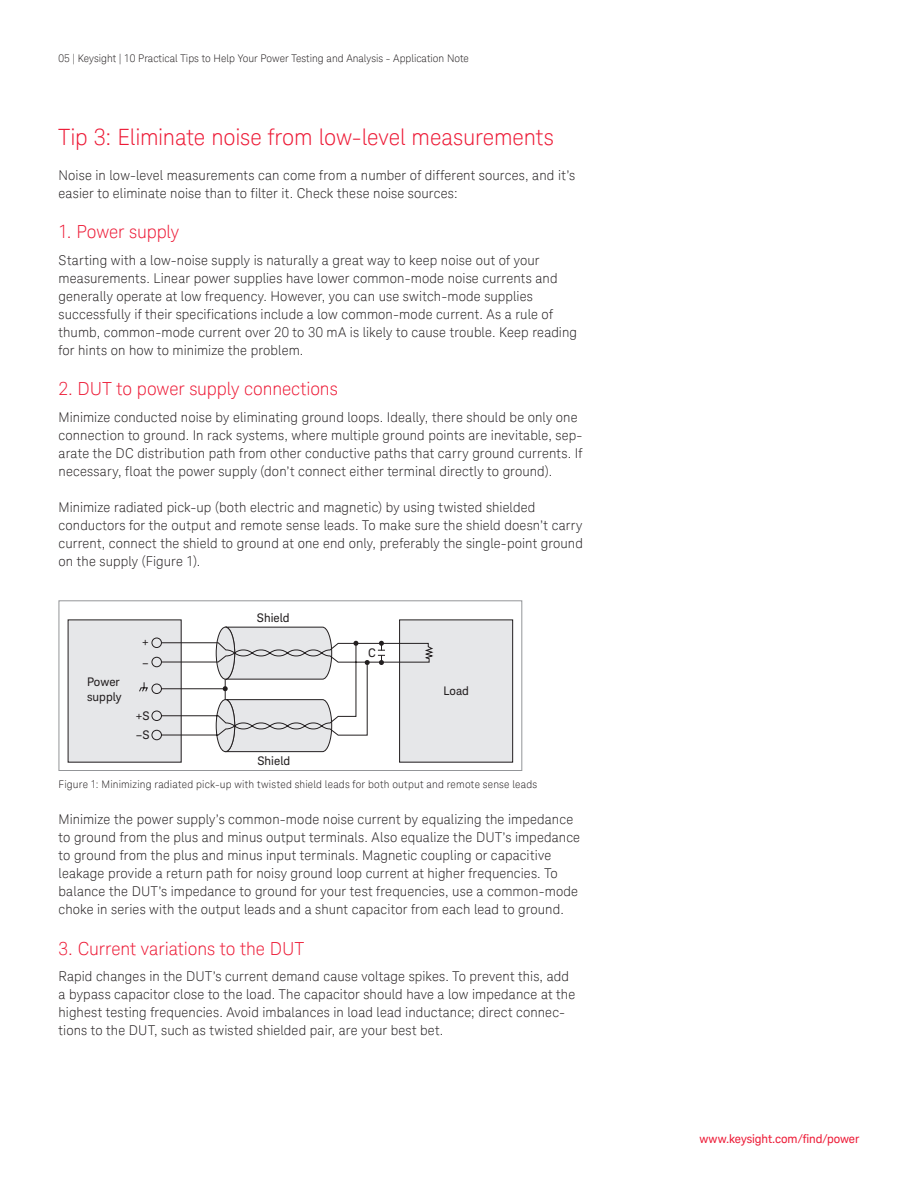
<style>
.page{position:relative;width:918px;height:1188px;background:#fff}
.page>*{position:absolute;margin:0;border:0;box-sizing:border-box;transform-origin:0 0}
.t1{font:300 22.5px "Keysight Sans";letter-spacing:-.01em;color:#ed1a36}
.t2{font:300 18px "Keysight Sans";letter-spacing:-.005em;color:#ed1a36}
.t3{font:300 13.5px/18px "Keysight Sans";letter-spacing:.01em;color:#231f20}
.t4{font:12px/20.5px "Keysight Sans";color:#231f20}
.t5{font:12px "Keysight Sans";letter-spacing:-.01em;color:#ed1a36}
.t6{font:300 10.5px "Keysight Sans";letter-spacing:.01em;color:#231f20}
</style>
<div class="page">
<div style="left:400px;top:620px;width:113px;height:142px;background:#e6e7e9"></div>
<div style="left:399px;top:620px;width:114px;height:143px;border:1px solid #231f20"></div>
<div style="left:68px;top:620px;width:113px;height:142px;background:#e6e7e9"></div>
<svg style="left:139px;top:626px;width:295px;height:126px"></svg>
<div style="left:59px;top:600px;width:463px;height:171px;border:1px solid #939598"></div>
<p class="t6" style="left:59px;top:52px;width:412px">05 | Keysight | 10 Practical Tips to Help Your Power Testing and Analysis - Application Note</p>
<h1 class="t1" style="left:59px;top:124px;width:497px">Tip 3: Eliminate noise from low-level measurements</h1>
<p class="t3" style="left:59px;top:166px;width:518px">Noise in low-level measurements can come from a number of different sources, and it’s easier to eliminate noise than to filter it. Check these noise sources:</p>
<h2 class="t2" style="left:59px;top:221px;width:122px">1. Power supply</h2>
<p class="t3" style="left:59px;top:251px;width:520px">Starting with a low-noise supply is naturally a great way to keep noise out of your measurements. Linear power supplies have lower common-mode noise currents and generally operate at low frequency. However, you can use switch-mode supplies successfully if their specifications include a low common-mode current. As a rule of thumb, common-mode current over 20 to 30 mA is likely to cause trouble. Keep reading for hints on how to minimize the problem.</p>
<h2 class="t2" style="left:59px;top:378px;width:281px">2. DUT to power supply connections</h2>
<p class="t3" style="left:59px;top:408px;width:526px">Minimize conducted noise by eliminating ground loops. Ideally, there should be only one connection to ground. In rack systems, where multiple ground points are inevitable, sep&shy;arate the DC distribution path from other conductive paths that carry ground currents. If necessary, float the power supply (don’t connect either terminal directly to ground).</p>
<p class="t3" style="left:59px;top:498px;width:526px">Minimize radiated pick-up (both electric and magnetic) by using twisted shielded conductors for the output and remote sense leads. To make sure the shield doesn’t carry current, connect the shield to ground at one end only, preferably the single-point ground on the supply (Figure 1).</p>
<p class="t4" style="left:142px;top:631px;width:8px">+ –</p>
<p class="t4" style="left:257px;top:607px;width:34px">Shield</p>
<p class="t4" style="left:368px;top:643px;width:9px">C</p>
<p class="t4" style="left:87px;top:674px;width:36px;line-height:15px">Power supply</p>
<p class="t4" style="left:443px;top:680px;width:27px">Load</p>
<p class="t4" style="left:136px;top:706px;width:15px;line-height:19.5px">+S –S</p>
<p class="t4" style="left:257px;top:750px;width:34px">Shield</p>
<p class="t6" style="left:59px;top:779px;width:480px">Figure 1: Minimizing radiated pick-up with twisted shield leads for both output and remote sense leads</p>
<p class="t3" style="left:59px;top:811px;width:523px">Minimize the power supply’s common-mode noise current by equalizing the impedance to ground from the plus and minus output terminals. Also equalize the DUT’s impedance to ground from the plus and minus input terminals. Magnetic coupling or capacitive leakage provide a return path for noisy ground loop current at higher frequencies. To balance the DUT’s impedance to ground for your test frequencies, use a common-mode choke in series with the output leads and a shunt capacitor from each lead to ground.</p>
<h2 class="t2" style="left:59px;top:938px;width:247px">3. Current variations to the DUT</h2>
<p class="t3" style="left:59px;top:968px;width:518px">Rapid changes in the DUT’s current demand cause voltage spikes. To prevent this, add a bypass capacitor close to the load. The capacitor should have a low impedance at the highest testing frequencies. Avoid imbalances in load lead inductance; direct connec&shy;tions to the DUT, such as twisted shielded pair, are your best bet.</p>
<p class="t5" style="left:699px;top:1131px;width:161px">www.keysight.com/find/power</p>
</div>
